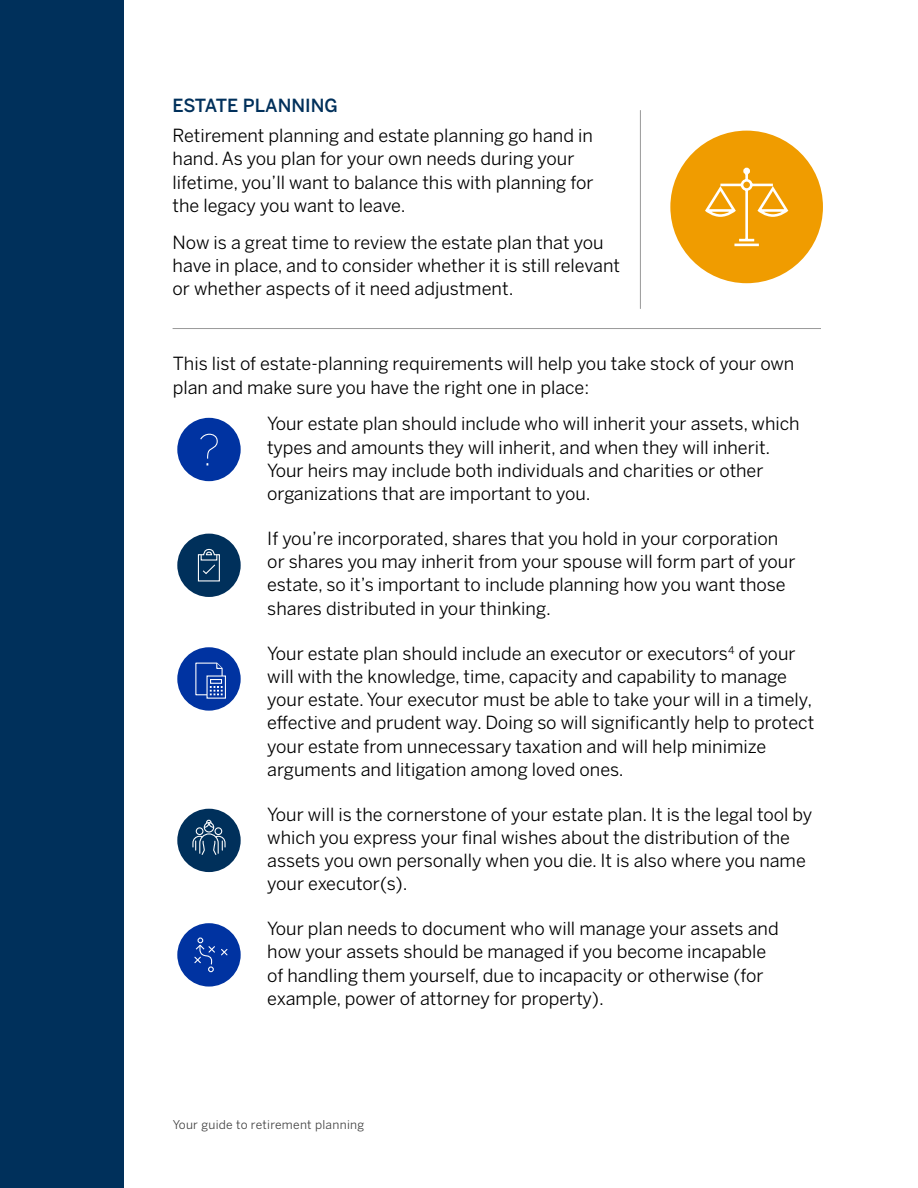
<style>
.page{position:relative;width:918px;height:1188px;background:#fff}
.page>*{position:absolute;margin:0;border:0;box-sizing:border-box;transform-origin:0 0}
.Body_Text{font:18px/23.2px "Benton Sans";color:#000}
.Subheader{font:500 18px "Benton Sans";color:#00305b}
.t1{font:12px "Benton Sans";letter-spacing:.025em;color:#404040}
</style>
<div class="page">
<div style="left:0;top:0;width:123px;height:1188px;background:#00305b"></div>
<hr style="left:173px;top:328px;width:648px;height:1px;background:#999">
<hr style="left:640px;top:110px;width:1px;height:199px;background:#999">
<div style="left:177px;top:418px;width:64px;height:63px;background:#0033a1;border-radius:50%"></div>
<svg style="left:200px;top:433px;width:18px;height:32px"></svg>
<div style="left:177px;top:534px;width:64px;height:63px;background:#00305b;border-radius:50%"></div>
<svg style="left:197px;top:548px;width:23px;height:34px"></svg>
<div style="left:177px;top:647px;width:64px;height:64px;background:#0033a1;border-radius:50%"></div>
<div style="left:207px;top:675px;width:19px;height:24px;border:1px solid #fff"></div>
<svg style="left:195px;top:662px;width:28px;height:34px"></svg>
<div style="left:177px;top:923px;width:64px;height:64px;background:#0033a1;border-radius:50%"></div>
<svg style="left:194px;top:938px;width:34px;height:34px"></svg>
<div style="left:177px;top:809px;width:64px;height:63px;background:#00305b;border-radius:50%"></div>
<svg style="left:192px;top:819px;width:34px;height:36px"></svg>
<div style="left:670px;top:131px;width:153px;height:152px;background:#f09c00;border-radius:50%"></div>
<svg style="left:705px;top:167px;width:84px;height:80px"></svg>
<h2 class="Subheader" style="left:173px;top:94px;width:167px">ESTATE PLANNING</h2>
<p class="Body_Text" style="left:173px;top:124px;width:422px">Retirement planning and estate planning go hand in hand. As you plan for your own needs during your lifetime, you’ll want to balance this with planning for the legacy you want to leave.</p>
<p class="Body_Text" style="left:173px;top:230px;width:449px">Now is a great time to review the estate plan that you have in place, and to consider whether it is still relevant or whether aspects of it need adjustment.</p>
<p class="Body_Text" style="left:173px;top:352px;width:623px">This list of estate-planning requirements will help you take stock of your own plan and make sure you have the right one in place:</p>
<p class="Body_Text" style="left:267px;top:412px;width:534px">Your estate plan should include who will inherit your assets, which types and amounts they will inherit, and when they will inherit.<br>Your heirs may include both individuals and charities or other organizations that are important to you.</p>
<p class="Body_Text" style="left:267px;top:527px;width:530px">If you’re incorporated, shares that you hold in your corporation or shares you may inherit from your spouse will form part of your estate, so it’s important to include planning how you want those shares distributed in your thinking.</p>
<p class="Body_Text" style="left:267px;top:641px;width:548px">Your estate plan should include an executor or executors<sup>4</sup> of your will with the knowledge, time, capacity and capability to manage your estate. Your executor must be able to take your will in a timely, effective and prudent way. Doing so will significantly help to protect your estate from unnecessary taxation and will help minimize arguments and litigation among loved ones.</p>
<p class="Body_Text" style="left:267px;top:803px;width:547px">Your will is the cornerstone of your estate plan. It is the legal tool by which you express your final wishes about the distribution of the assets you own personally when you die. It is also where you name your executor(s).</p>
<p class="Body_Text" style="left:267px;top:917px;width:513px">Your plan needs to document who will manage your assets and how your assets should be managed if you become incapable of handling them yourself, due to incapacity or otherwise (for example, power of attorney for property).</p>
<p class="t1" style="left:173px;top:1117px;width:193px">Your guide to retirement planning</p>
</div>
